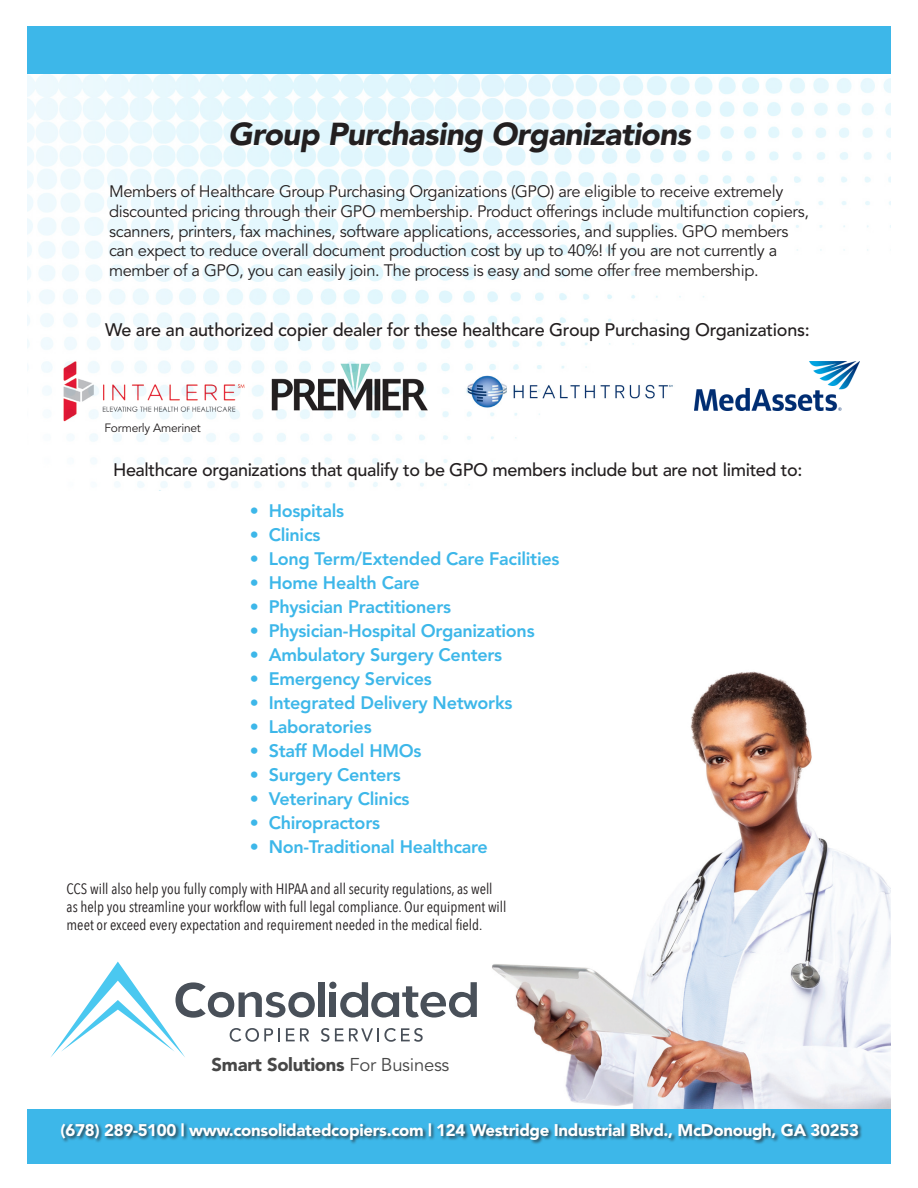
<style>
.page{position:relative;width:918px;height:1188px;background:#fff}
.page>*{position:absolute;margin:0;border:0;box-sizing:border-box;transform-origin:0 0}
.t1{font:italic 900 31.5px "Avenir";letter-spacing:-.02em;color:#231f20}
.t2{font:900 18.45px "Avenir";letter-spacing:-.015em;color:#474747}
.t3{font:800 18px "Avenir";letter-spacing:-.015em;color:#3db7e9}
.t4{font:500 18px "Avenir";letter-spacing:-.02em;color:#231f20}
.t5{font:900 16.8px "Avenir";letter-spacing:-.02em;color:#fff}
.t6{font:16.5px/19.8px "Avenir";letter-spacing:-.02em;color:#231f20}
.t7{font:15px/18px "Avenir Next Condensed";color:#231f20}
.t8{font:12px "Avenir";letter-spacing:-.02em;color:#231f20}
.s1{font-weight:400}
</style>
<div class="page">
<img style="left:487px;top:671px;width:404px;height:439px">
<img style="left:27px;top:73px;width:864px;height:415px">
<div style="left:27px;top:26px;width:864px;height:47px;background:#3db7e9"></div>
<div style="left:27px;top:1110px;width:864px;height:54px;background:#3db7e9"></div>
<div style="left:61px;top:1122px;width:802px;height:22px;background:#231f20;opacity:.75"></div>
<div style="left:318px;top:982px;width:6px;height:35px;background:#495059"></div>
<div style="left:330px;top:992px;width:6px;height:25px;background:#495059"></div>
<div style="left:329px;top:982px;width:7px;height:7px;background:#495059;border-radius:50%"></div>
<svg style="left:340px;top:982px;width:137px;height:36px"></svg>
<svg style="left:321px;top:1028px;width:102px;height:14px"></svg>
<svg style="left:51px;top:962px;width:264px;height:95px"></svg>
<img style="left:463px;top:372px;width:213px;height:41px">
<img style="left:268px;top:359px;width:165px;height:57px">
<img style="left:694px;top:362px;width:165px;height:48px">
<img style="left:55px;top:356px;width:198px;height:69px">
<p class="t1" style="left:228px;top:115px;width:464px">Group Purchasing Organizations</p>
<p class="t6" style="left:109px;top:182px;width:702px">Members of Healthcare Group Purchasing Organizations (GPO) are eligible to receive extremely discounted pricing through their GPO membership. Product offerings include multifunction copiers, scanners, printers, fax machines, software applications, accessories, and supplies. GPO members can expect to reduce overall document production cost by up to 40%! If you are not currently a member of a GPO, you can easily join. The process is easy and some offer free membership.</p>
<p class="t4" style="left:105px;top:320px;width:706px">We are an authorized copier dealer for these healthcare Group Purchasing Organizations:</p>
<p class="t8" style="left:105px;top:421px;width:98px">Formerly Amerinet</p>
<p class="t4" style="left:113px;top:460px;width:691px">Healthcare organizations that qualify to be GPO members include but are not limited to:</p>
<p class="t3" style="left:250px;top:500px;width:96px">• Hospitals</p>
<p class="t3" style="left:250px;top:524px;width:72px">• Clinics</p>
<p class="t3" style="left:250px;top:548px;width:311px">• Long Term/Extended Care Facilities</p>
<p class="t3" style="left:250px;top:572px;width:172px">• Home Health Care</p>
<p class="t3" style="left:250px;top:596px;width:203px">• Physician Practitioners</p>
<p class="t3" style="left:250px;top:620px;width:286px">• Physician-Hospital Organizations</p>
<p class="t3" style="left:250px;top:644px;width:254px">• Ambulatory Surgery Centers</p>
<p class="t3" style="left:250px;top:668px;width:183px">• Emergency Services</p>
<p class="t3" style="left:250px;top:692px;width:264px">• Integrated Delivery Networks</p>
<p class="t3" style="left:250px;top:716px;width:123px">• Laboratories</p>
<p class="t3" style="left:250px;top:740px;width:173px">• Staff Model HMOs</p>
<p class="t3" style="left:250px;top:764px;width:153px">• Surgery Centers</p>
<p class="t3" style="left:250px;top:788px;width:161px">• Veterinary Clinics</p>
<p class="t3" style="left:250px;top:812px;width:132px">• Chiropractors</p>
<p class="t3" style="left:250px;top:836px;width:240px">• Non-Traditional Healthcare</p>
<p class="t7" style="left:67px;top:879px;width:441px">CCS will also help you fully comply with HIPAA and all security regulations, as well as help you streamline your workflow with full legal compliance. Our equipment will meet or exceed every expectation and requirement needed in the medical field.</p>
<p class="t2" style="left:212px;top:1054px;width:239px">Smart Solutions <span class="s1">For Business</span></p>
<p class="t5" style="left:61px;top:1120px;width:800px">(678) 289-5100 | www.consolidatedcopiers.com | 124 Westridge Industrial Blvd., McDonough, GA 30253</p>
</div>
